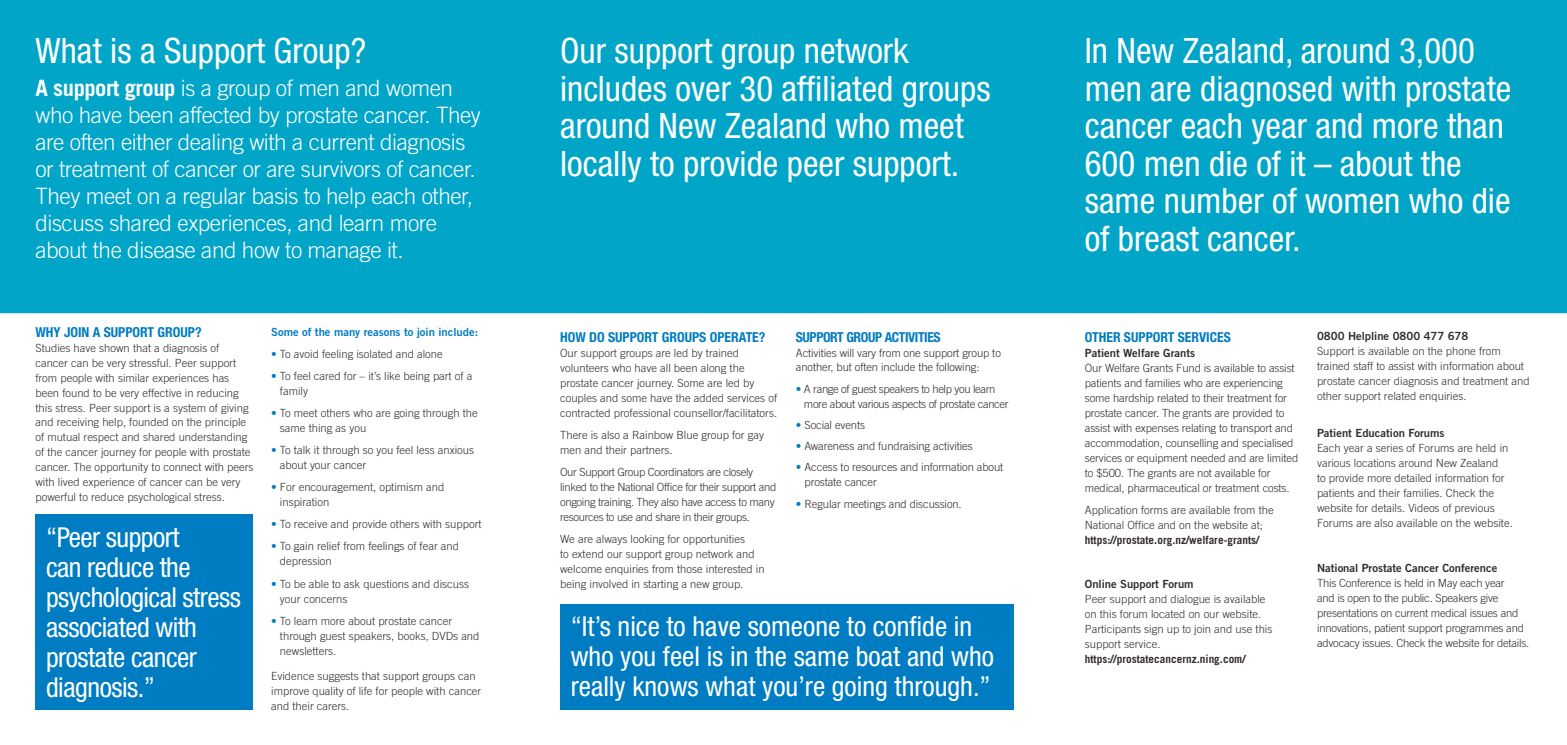
<style>
.page{position:relative;width:1567px;height:745px;background:#fff}
.page>*{position:absolute;margin:0;border:0;box-sizing:border-box;transform-origin:0 0}
.t1{font:condensed 35px/37.5px "Helvetica Neue";color:#fff}
.PCF_Body{font:condensed 27.5px/30px "Helvetica Neue";letter-spacing:-.01em;color:#fff}
.t2{font:300 22.5px/27px "Trade Gothic";letter-spacing:-.02em;color:#fff}
.PCF_Body-2{font:700 condensed 13.75px "Helvetica Neue";color:#007cc2}
.PCF_Body-3{font:700 condensed 13.75px "Helvetica Neue";letter-spacing:-.03em;color:#007cc2}
.PCF_SUBHEAD{font:700 condensed 13.75px "Helvetica Neue";color:#007cc2}
.PCF_Body-4{font:300 11.25px/15px "Trade Gothic";color:#322d2c}
.PCF_Body-5{font:300 11.25px/15px "Trade Gothic";letter-spacing:-.03em;color:#322d2c}
.PCF_Body-6{font:300 11.25px/15px "Trade Gothic";letter-spacing:-.02em;color:#322d2c}
.PCF_Body-7{font:11.25px "Trade Gothic Bold Two";color:#322d2c}
.PCF_Body-8{font:11.25px "Trade Gothic Bold Two";color:#007cc2}
.s1{font-weight:700}
.s2{color:#007cc2}
</style>
<div class="page">
<div style="left:0;top:0;width:1566px;height:314px;background:#00a5c8"></div>
<div style="left:35px;top:514px;width:218px;height:195px;background:#007cc2"></div>
<div style="left:560px;top:603px;width:453px;height:106px;background:#007cc2"></div>
<p class="t1" style="left:35px;top:32px;width:332px">What is a Support Group?</p>
<p class="t1" style="left:1084px;top:32px;width:391px">In New Zealand, around 3,000</p>
<p class="t1" style="left:1084px;top:69px;width:428px">men are diagnosed with prostate cancer each year and more than<br>600 men die of it – about the same number of women who die of breast cancer.</p>
<p class="t1" style="left:560px;top:32px;width:432px">Our support group network includes over 30 affiliated groups around New Zealand who meet locally to provide peer support.</p>
<p class="t2" style="left:35px;top:74px;width:447px"><span class="s1">A support group</span> is a group of men and women who have been affected by prostate cancer. They are often either dealing with a current diagnosis or treatment of cancer or are survivors of cancer.<br>They meet on a regular basis to help each other, discuss shared experiences, and learn more about the disease and how to manage it.</p>
<p class="PCF_SUBHEAD" style="left:35px;top:323px;width:168px">WHY JOIN A SUPPORT GROUP?</p>
<p class="PCF_Body-4" style="left:35px;top:340px;width:219px">Studies have shown that a diagnosis of cancer can be very stressful. Peer support from people with similar experiences has been found to be very effective in reducing this stress. Peer support is a system of giving and receiving help, founded on the principle of mutual respect and shared understanding of the cancer journey for people with prostate cancer. The opportunity to connect with peers with lived experience of cancer can be very powerful to reduce psychological stress.</p>
<p class="PCF_Body" style="left:46px;top:521px;width:196px">“Peer support<br>can reduce the psychological stress associated with prostate cancer diagnosis.”</p>
<p class="PCF_Body-8" style="left:271px;top:324px;width:208px">Some of the many reasons to join include:</p>
<p class="PCF_Body-4" style="left:271px;top:346px;width:173px"><span class="s2">•</span> To avoid feeling isolated and alone</p>
<p class="PCF_Body-4" style="left:280px;top:368px;width:194px;text-indent:-9px"><span class="s2">•</span> To feel cared for – it’s like being part of a family</p>
<p class="PCF_Body-4" style="left:280px;top:405px;width:199px;text-indent:-9px"><span class="s2">•</span> To meet others who are going through the same thing as you</p>
<p class="PCF_Body-4" style="left:280px;top:442px;width:195px;text-indent:-9px"><span class="s2">•</span> To talk it through so you feel less anxious about your cancer</p>
<p class="PCF_Body-4" style="left:280px;top:479px;width:166px;text-indent:-9px"><span class="s2">•</span> For encouragement, optimism and inspiration</p>
<p class="PCF_Body-4" style="left:271px;top:516px;width:212px"><span class="s2">•</span> To receive and provide others with support</p>
<p class="PCF_Body-4" style="left:280px;top:538px;width:180px;text-indent:-9px"><span class="s2">•</span> To gain relief from feelings of fear and depression</p>
<p class="PCF_Body-4" style="left:280px;top:575px;width:191px;text-indent:-9px"><span class="s2">•</span> To be able to ask questions and discuss your concerns</p>
<p class="PCF_Body-4" style="left:280px;top:612px;width:201px;text-indent:-9px"><span class="s2">•</span> To learn more about prostate cancer through guest speakers, books, DVDs and newsletters.</p>
<p class="PCF_Body-4" style="left:271px;top:667px;width:212px">Evidence suggests that support groups can improve quality of life for people with cancer and their carers.</p>
<p class="PCF_Body-2" style="left:560px;top:328px;width:207px">HOW DO SUPPORT GROUPS OPERATE?</p>
<p class="PCF_Body-4" style="left:560px;top:345px;width:218px">Our support groups are led by trained volunteers who have all been along the prostate cancer journey. Some are led by couples and some have the added services of contracted professional counsellor/facilitators.</p>
<p class="PCF_Body-4" style="left:560px;top:427px;width:205px">There is also a Rainbow Blue group for gay men and their partners.</p>
<p class="PCF_Body-5" style="left:560px;top:464px;width:218px">Our Support Group Coordinators are closely linked to the National Office for their support and ongoing training. They also have access to many resources to use and share in their groups.</p>
<p class="PCF_Body-4" style="left:560px;top:531px;width:206px">We are always looking for opportunities<br>to extend our support group network and welcome enquiries from those interested in being involved in starting a new group.</p>
<p class="PCF_Body-3" style="left:795px;top:328px;width:146px">SUPPORT GROUP ACTIVITIES</p>
<p class="PCF_Body-4" style="left:795px;top:345px;width:206px">Activities will vary from one support group to another, but often include the following:</p>
<p class="PCF_Body-5" style="left:804px;top:381px;width:206px;text-indent:-8px"><span class="s2">•</span> A range of guest speakers to help you learn more about various aspects of prostate cancer</p>
<p class="PCF_Body-4" style="left:795px;top:417px;width:71px"><span class="s2">•</span> Social events</p>
<p class="PCF_Body-4" style="left:795px;top:438px;width:178px"><span class="s2">•</span> Awareness and fundraising activities</p>
<p class="PCF_Body-4" style="left:804px;top:459px;width:200px;text-indent:-9px"><span class="s2">•</span> Access to resources and information about prostate cancer</p>
<p class="PCF_Body-4" style="left:795px;top:495px;width:167px"><span class="s2">•</span> Regular meetings and discussion.</p>
<p class="PCF_Body" style="left:570px;top:611px;width:425px">“It’s nice to have someone to confide in who you feel is in the same boat and who really knows what you’re going through.”</p>
<p class="PCF_Body-2" style="left:1084px;top:328px;width:148px">OTHER SUPPORT SERVICES</p>
<p class="PCF_Body-7" style="left:1084px;top:345px;width:112px">Patient Welfare Grants</p>
<p class="PCF_Body-4" style="left:1084px;top:360px;width:215px">Our Welfare Grants Fund is available to assist patients and families who are experiencing some hardship related to their treatment for prostate cancer. The grants are provided to assist with expenses relating to transport and accommodation, counselling and specialised services or equipment needed and are limited to $500. The grants are not available for medical, pharmaceutical or treatment costs.</p>
<p class="PCF_Body-4" style="left:1084px;top:502px;width:190px">Application forms are available from the<br>National Office and on the website at; <span class="s1">https://prostate.org.nz/welfare-grants/</span></p>
<p class="PCF_Body-7" style="left:1084px;top:577px;width:110px">Online Support Forum</p>
<p class="PCF_Body-4" style="left:1084px;top:591px;width:189px">Peer support and dialogue is available on this forum located on our website.<br>Participants sign up to join and use this support service. <span class="s1">https://prostatecancernz.ning.com/</span></p>
<p class="PCF_Body-7" style="left:1316px;top:329px;width:153px">0800 Helpline 0800 477 678</p>
<p class="PCF_Body-4" style="left:1316px;top:343px;width:214px">Support is available on the phone from trained staff to assist with information about prostate cancer diagnosis and treatment and other support related enquiries.</p>
<p class="PCF_Body-7" style="left:1316px;top:426px;width:129px">Patient Education Forums</p>
<p class="PCF_Body-4" style="left:1316px;top:440px;width:197px">Each year a series of Forums are held in various locations around New Zealand<br>to provide more detailed information for patients and their families. Check the website for details. Videos of previous Forums are also available on the website.</p>
<p class="PCF_Body-7" style="left:1316px;top:560px;width:182px">National Prostate Cancer Conference</p>
<p class="PCF_Body-6" style="left:1316px;top:574px;width:214px">This Conference is held in May each year<br>and is open to the public. Speakers give presentations on current medical issues and innovations, patient support programmes and advocacy issues. Check the website for details.</p>
</div>
